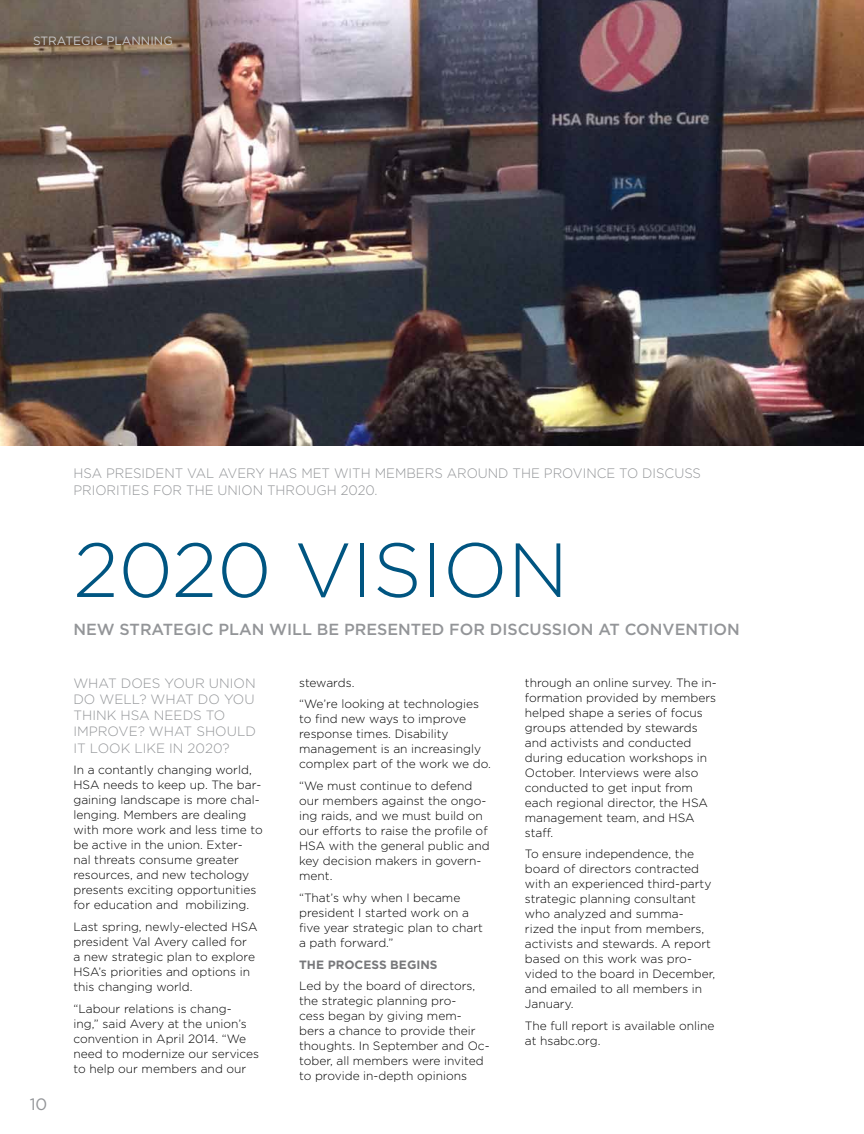
<style>
.page{position:relative;width:864px;height:1134px;background:#fff}
.page>*{position:absolute;margin:0;border:0;box-sizing:border-box;transform-origin:0 0}
.t1{font:300 76.5px "Gotham";color:#005581}
.t2{font:16.5px "Gotham";color:#939598}
.t3{font:500 16.05px "Gotham";color:#939598}
.t4{font:300 13.65px/16.4px "Gotham";color:#939598;scale:.96 1}
.t5{font:300 13.5px "Gotham";color:#939598}
.t6{font:300 12px/15px "Gotham";color:#000}
.t7{font:12px "Gotham";color:#c7c8ca}
.t8{font:700 12px "Gotham";color:#77787b}
</style>
<div class="page">
<img style="left:0;top:0;width:864px;height:446px">
<p class="t7" style="left:33px;top:33px;width:141px">STRATEGIC PLANNING</p>
<p class="t4" style="left:73px;top:465px;width:655px">HSA PRESIDENT VAL AVERY HAS MET WITH MEMBERS AROUND THE PROVINCE TO DISCUSS<br>PRIORITIES FOR THE UNION THROUGH 2020.</p>
<h1 class="t1" style="left:73px;top:522px;width:496px">2020 VISION</h1>
<h3 class="t3" style="left:73px;top:618px;width:668px">NEW STRATEGIC PLAN WILL BE PRESENTED FOR DISCUSSION AT CONVENTION</h3>
<h2 class="t2" style="left:30px;top:1094px;width:19px">10</h2>
<p class="t5" style="left:73px;top:675px;width:12px">what</p>
<p class="t5" style="left:121px;top:675px;width:11px">does</p>
<p class="t5" style="left:165px;top:675px;width:11px">your</p>
<p class="t5" style="left:209px;top:675px;width:10px">union</p>
<p class="t5" style="left:73px;top:691px;width:37px">do well</p>
<p class="t5" style="left:139px;top:691px;width:23px">? what</p>
<p class="t5" style="left:198px;top:691px;width:37px">do you</p>
<p class="t5" style="left:73px;top:707px;width:10px">think</p>
<p class="t5" style="left:121px;top:707px;width:44px">HSA needs</p>
<p class="t5" style="left:206px;top:707px;width:10px">to</p>
<p class="t5" style="left:73px;top:723px;width:35px">improve</p>
<p class="t5" style="left:138px;top:723px;width:23px">? what</p>
<p class="t5" style="left:196px;top:723px;width:11px">should</p>
<p class="t5" style="left:73px;top:739px;width:28px">it look</p>
<p class="t5" style="left:134px;top:739px;width:9px">like</p>
<p class="t5" style="left:169px;top:739px;width:62px">in 2020?</p>
<p class="t6" style="left:73px;top:762px;width:191px">In a contantly changing world,<br>HSA needs to keep up. The bar&shy;gaining landscape is more chal&shy;lenging. Members are dealing with more work and less time to be active in the union. Exter&shy;nal threats consume greater resources, and new techology presents exciting opportunities for education and mobilizing.</p>
<p class="t6" style="left:73px;top:919px;width:186px">Last spring, newly-elected HSA president Val Avery called for<br>a new strategic plan to explore<br>HSA’s priorities and options in this changing world.</p>
<p class="t6" style="left:73px;top:1001px;width:187px">“Labour relations is chang&shy;ing,” said Avery at the union’s convention in April 2014. “We need to modernize our services to help our members and our</p>
<p class="t6" style="left:299px;top:671px;width:181px;line-height:21.8px">stewards.<br>“We’re looking at technologies</p>
<p class="t6" style="left:299px;top:711px;width:193px">to find new ways to improve response times. Disability management is an increasingly complex part of the work we do.</p>
<p class="t6" style="left:299px;top:778px;width:192px">“We must continue to defend our members against the ongo&shy;ing raids, and we must build on our efforts to raise the profile of<br>HSA with the general public and key decision makers in govern&shy;ment.</p>
<p class="t6" style="left:299px;top:890px;width:185px">“That’s why when I became president I started work on a five year strategic plan to chart a path forward.”</p>
<p class="t8" style="left:299px;top:956px;width:140px">THE PROCESS BEGINS</p>
<p class="t6" style="left:299px;top:978px;width:192px">Led by the board of directors, the strategic planning pro-<br>cess began by giving mem&shy;bers a chance to provide their thoughts. In September and Oc&shy;tober, all members were invited to provide in-depth opinions</p>
<p class="t6" style="left:525px;top:675px;width:193px">through an online survey. The in&shy;formation provided by members helped shape a series of focus groups attended by stewards and activists and conducted during education workshops in<br>October. Interviews were also conducted to get input from each regional director, the HSA management team, and HSA staff.</p>
<p class="t6" style="left:525px;top:846px;width:192px">To ensure independence, the board of directors contracted with an experienced third-party strategic planning consultant who analyzed and summa&shy;rized the input from members, activists and stewards. A report based on this work was pro&shy;vided to the board in December, and emailed to all members in<br>January.</p>
<p class="t6" style="left:525px;top:1018px;width:191px">The full report is available online at hsabc.org.</p>
</div>
